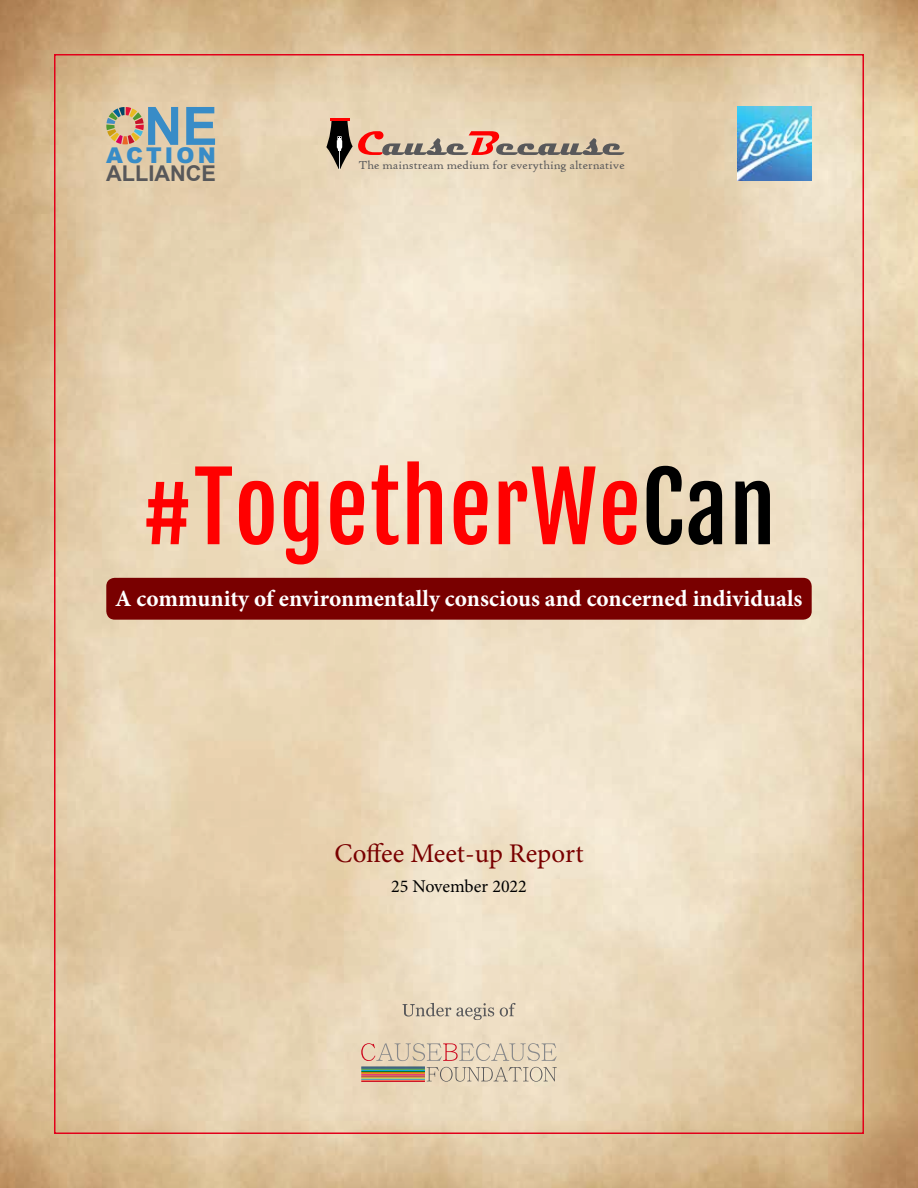
<style>
.page{position:relative;width:918px;height:1188px;background:#fff}
.page>*{position:absolute;margin:0;border:0;box-sizing:border-box;transform-origin:0 0}
.t1{font:93.15px "Fjalla One";letter-spacing:.015em;color:#f00}
.t2{font:700 52.95px "Arial";color:#388cc7}
.t3{font:27px "Minion Pro";color:#790000}
.t4{font:700 23.25px "Minion Pro";color:#fff}
.t5{font:700 21.75px "Arial";color:#58585a}
.t6{font:900 21.75px "Arial";letter-spacing:.15em;color:#388cc7}
.t7{font:18px "Minion Pro";color:#000}
.t8{font:12.3px "High Tower Text";color:#58585a}
.s1{color:#000}
</style>
<div class="page">
<img style="left:0;top:0;width:918px;height:1188px">
<div style="left:106px;top:578px;width:706px;height:42px;background:#790000;border-radius:9px"></div>
<img style="left:737px;top:106px;width:75px;height:75px">
<svg style="left:106px;top:107px;width:38px;height:37px"></svg>
<hr style="left:330px;top:118px;width:19px;height:3px;background:#f00">
<svg style="left:326px;top:120px;width:298px;height:49px;background:#ceb49d"></svg>
<svg style="left:361px;top:1043px;width:196px;height:18px;background:#dbc7b2"></svg>
<svg style="left:427px;top:1067px;width:130px;height:15px;background:#d3c6b0"></svg>
<hr style="left:361px;top:1067px;width:64px;height:1px;background:#00385d">
<hr style="left:361px;top:1068px;width:64px;height:1px;background:#003882">
<hr style="left:361px;top:1069px;width:64px;height:1px;background:#44a12b">
<hr style="left:361px;top:1070px;width:64px;height:1px;background:#009ee0">
<hr style="left:361px;top:1071px;width:64px;height:1px;background:#007c30">
<hr style="left:361px;top:1072px;width:64px;height:1px;background:#ca6d06">
<hr style="left:361px;top:1076px;width:64px;height:1px;background:#ca6d06">
<hr style="left:361px;top:1077px;width:64px;height:1px;background:#9a0b38">
<hr style="left:361px;top:1078px;width:64px;height:1px;background:#ffed00">
<hr style="left:361px;top:1079px;width:64px;height:1px;background:#009ee0">
<hr style="left:361px;top:1081px;width:64px;height:1px;background:#cd071e">
<hr style="left:361px;top:1080px;width:64px;height:1px;background:#e95f47">
<hr style="left:361px;top:1073px;width:64px;height:1px;background:#e08a00">
<hr style="left:361px;top:1075px;width:64px;height:1px;background:#e2007a">
<svg style="left:402px;top:1003px;width:114px;height:17px;background:#d1c4b0"></svg>
<h2 class="t2" style="left:144px;top:91px;width:75px">NE</h2>
<p class="t6" style="left:106px;top:139px;width:111px">ACTION</p>
<p class="t5" style="left:106px;top:159px;width:111px">ALLIANCE</p>
<p class="t8" style="left:359px;top:158px;width:268px">The mainstream medium for everything alternative</p>
<h1 class="t1" style="left:142px;top:450px;width:635px">#TogetherWe<span class="s1">Can</span></h1>
<p class="t4" style="left:115px;top:583px;width:689px">A community of environmentally conscious and concerned individuals</p>
<p class="t3" style="left:334px;top:837px;width:251px">Coffee Meet-up Report</p>
<p class="t7" style="left:391px;top:875px;width:137px">25 November 2022</p>
</div>
